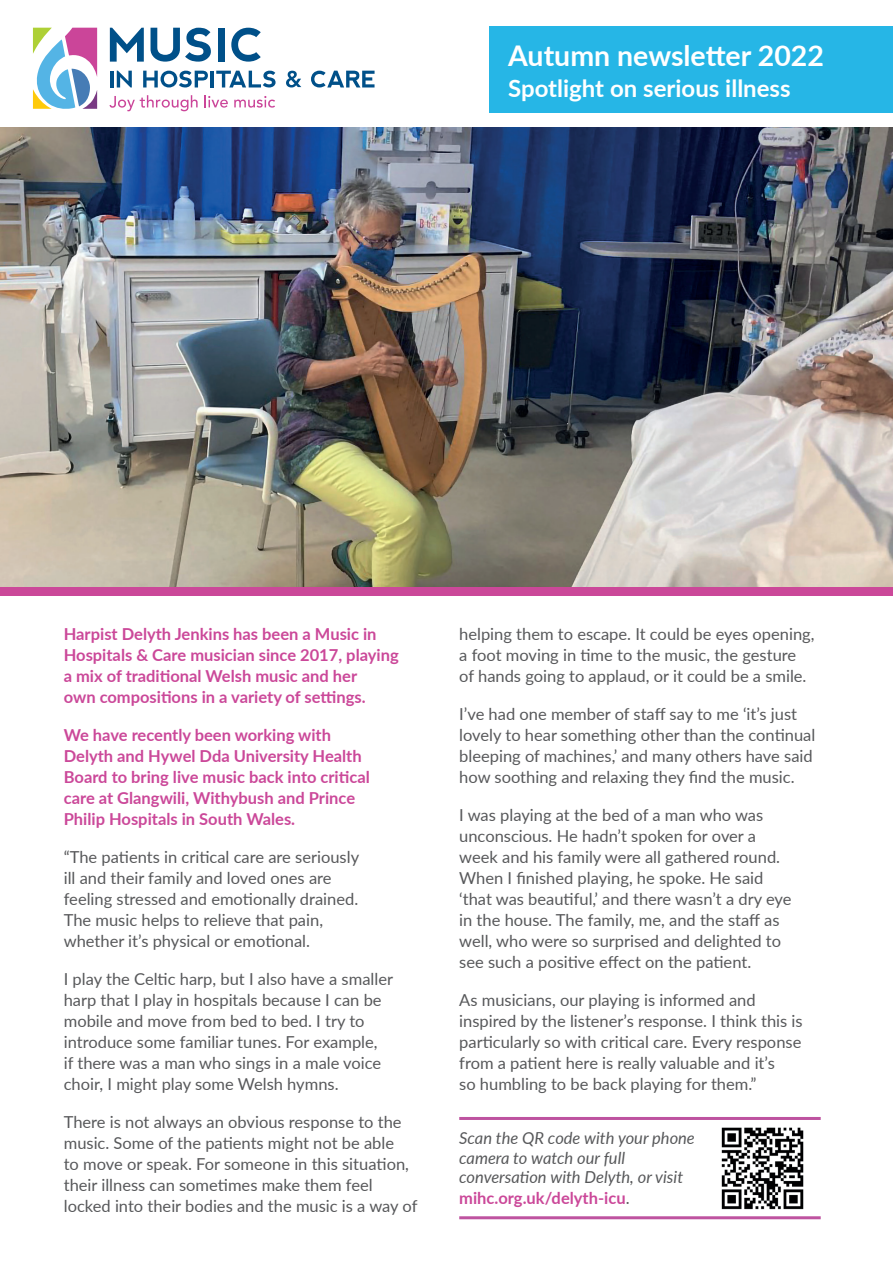
<style>
.page{position:relative;width:893px;height:1263px;background:#fff}
.page>*{position:absolute;margin:0;border:0;box-sizing:border-box;transform-origin:0 0}
.t1{font:700 28.5px "Lato";color:#fff}
.t2{font:700 24px "Lato";color:#fff}
.t3{font:16.5px/21px "Lato";color:#57585a}
.t4{font:700 16.5px/21px "Lato";color:#cb4899}
.t5{font:italic 16.5px/20.2px "Lato";color:#57585a}
.s1{font-weight:700;font-style:normal;color:#cb4899}
.s2{font-style:normal}
</style>
<div class="page">
<img style="left:0;top:128px;width:893px;height:459px">
<div style="left:489px;top:27px;width:404px;height:86px;background:#26b6e6"></div>
<hr style="left:110px;top:71px;width:3px;height:16px;background:#005089">
<svg style="left:117px;top:71px;width:15px;height:16px"></svg>
<svg style="left:143px;top:71px;width:65px;height:16px"></svg>
<hr style="left:210px;top:71px;width:4px;height:16px;background:#005089">
<svg style="left:216px;top:71px;width:60px;height:16px"></svg>
<svg style="left:311px;top:71px;width:64px;height:16px"></svg>
<svg style="left:286px;top:71px;width:15px;height:16px"></svg>
<svg style="left:110px;top:28px;width:34px;height:34px"></svg>
<svg style="left:151px;top:28px;width:60px;height:34px"></svg>
<div style="left:218px;top:28px;width:7px;height:34px;background:#005089"></div>
<svg style="left:231px;top:28px;width:30px;height:34px"></svg>
<svg style="left:109px;top:95px;width:89px;height:16px"></svg>
<svg style="left:205px;top:95px;width:23px;height:13px"></svg>
<svg style="left:234px;top:96px;width:41px;height:12px"></svg>
<svg style="left:33px;top:28px;width:64px;height:81px"></svg>
<div style="left:0;top:587px;width:893px;height:8px;background:#cb4899"></div>
<hr style="left:459px;top:1216px;width:362px;height:3px;background:#be53a0">
<hr style="left:459px;top:1117px;width:362px;height:3px;background:#be53a0">
<img style="left:721px;top:1127px;width:83px;height:83px">
<h1 class="t1" style="left:508px;top:35px;width:317px">Autumn newsletter 2022</h1>
<h2 class="t2" style="left:508px;top:80px;width:284px">Spotlight on serious illness</h2>
<p class="t4" style="left:64px;top:624px;width:337px">Harpist Delyth Jenkins has been a Music in Hospitals &amp; Care musician since 2017, playing a mix of traditional Welsh music and her<br>own compositions in a variety of settings.</p>
<p class="t4" style="left:64px;top:723px;width:308px">We have recently been working with Delyth and Hywel Dda University Health Board to bring live music back into critical care at Glangwili, Withybush and Prince Philip Hospitals in South Wales.</p>
<p class="t3" style="left:64px;top:845px;width:297px">“The patients in critical care are seriously ill and their family and loved ones are feeling stressed and emotionally drained.<br>The music helps to relieve that pain, whether it’s physical or emotional.</p>
<p class="t3" style="left:64px;top:967px;width:331px">I play the Celtic harp, but I also have a smaller harp that I play in hospitals because I can be mobile and move from bed to bed. I try to introduce some familiar tunes. For example,<br>if there was a man who sings in a male voice choir, I might play some Welsh hymns.</p>
<p class="t3" style="left:64px;top:1110px;width:355px">There is not always an obvious response to the music. Some of the patients might not be able<br>to move or speak. For someone in this situation, their illness can sometimes make them feel locked into their bodies and the music is a way of</p>
<p class="t3" style="left:459px;top:622px;width:357px">helping them to escape. It could be eyes opening, a foot moving in time to the music, the gesture of hands going to applaud, or it could be a smile.</p>
<p class="t3" style="left:459px;top:702px;width:358px">I’ve had one member of staff say to me ‘it’s just lovely to hear something other than the continual bleeping of machines,’ and many others have said how soothing and relaxing they find the music.</p>
<p class="t3" style="left:459px;top:803px;width:334px">I was playing at the bed of a man who was unconscious. He hadn’t spoken for over a week and his family were all gathered round.<br>When I finished playing, he spoke. He said ‘that was beautiful,’ and there wasn’t a dry eye in the house. The family, me, and the staff as well, who were so surprised and delighted to see such a positive effect on the patient.</p>
<p class="t3" style="left:459px;top:989px;width:345px">As musicians, our playing is informed and inspired by the listener’s response. I think this is particularly so with critical care. Every response from a patient here is really valuable and it’s<br>so humbling to be back playing for them.”</p>
<p class="t5" style="left:459px;top:1129px;width:237px">Scan the QR code with your phone camera to watch our full conversation with Delyth, or visit <span class="s1">mihc.org.uk/delyth-icu</span><span class="s2">.</span></p>
</div>
